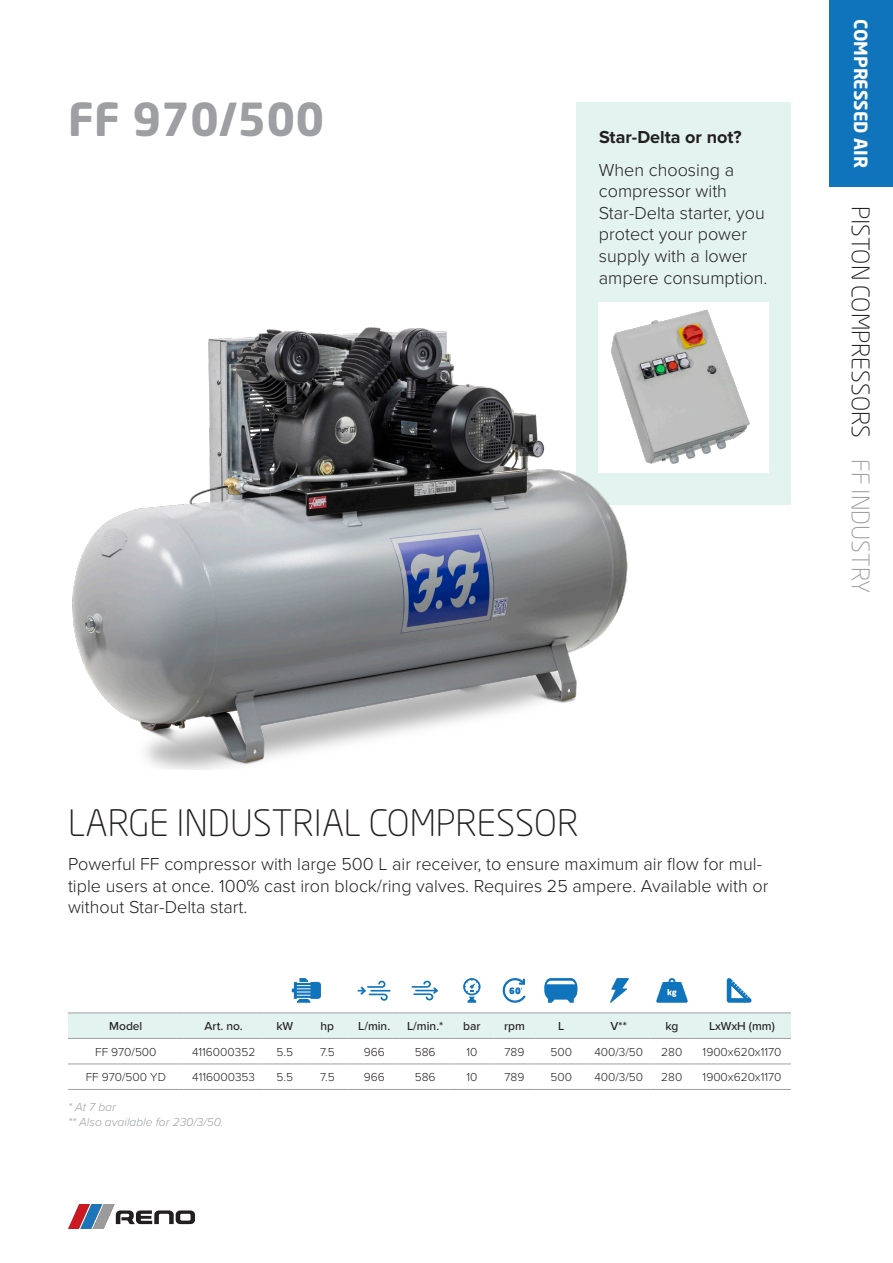
<style>
.page{position:relative;width:893px;height:1263px;background:#fff}
.page>*{position:absolute;margin:0;border:0;box-sizing:border-box;transform-origin:0 0}
.t1{font:700 45px "Neo Sans W1 G";color:#9d9fa2}
.t2{font:300 36px "Neo Sans W1 G";color:#231f20}
.t3{font:300 24px "Neo Sans W1 G";color:#231f20}
.Kapitel-2{font:300 24px "Neo Sans W1 G";color:#9d9fa2}
.t4{font:300 18px/21.6px "Proxima Nova";color:#231f20}
.t5{font:700 18px "Proxima Nova";color:#231f20}
.t6{font:700 18px "Neo Sans W1 G";color:#fff}
.Tabeltekst{font:300 12px "Proxima Nova";color:#231f20}
.Tabeltekst-2{font:500 12px "Proxima Nova";color:#231f20}
.Tabel_noter{font:italic 300 12px "Proxima Nova";color:#9d9fa2}
</style>
<div class="page">
<div style="left:829px;top:0;width:64px;height:187px;background:#1074bc"></div>
<div style="left:68px;top:1013px;width:723px;height:25px;background:#e3f3f0"></div>
<hr style="left:68px;top:1012px;width:116px;height:1px;background:#9d9fa2">
<hr style="left:184px;top:1012px;width:80px;height:1px;background:#9d9fa2">
<hr style="left:264px;top:1012px;width:42px;height:1px;background:#9d9fa2">
<hr style="left:306px;top:1012px;width:43px;height:1px;background:#9d9fa2">
<hr style="left:349px;top:1012px;width:51px;height:1px;background:#9d9fa2">
<hr style="left:400px;top:1012px;width:51px;height:1px;background:#9d9fa2">
<hr style="left:451px;top:1012px;width:42px;height:1px;background:#9d9fa2">
<hr style="left:493px;top:1012px;width:43px;height:1px;background:#9d9fa2">
<hr style="left:536px;top:1012px;width:51px;height:1px;background:#9d9fa2">
<hr style="left:587px;top:1012px;width:64px;height:1px;background:#9d9fa2">
<hr style="left:651px;top:1012px;width:42px;height:1px;background:#9d9fa2">
<hr style="left:693px;top:1012px;width:98px;height:1px;background:#9d9fa2">
<hr style="left:68px;top:1038px;width:116px;height:1px;background:#9d9fa2">
<hr style="left:184px;top:1038px;width:80px;height:1px;background:#9d9fa2">
<hr style="left:264px;top:1038px;width:42px;height:1px;background:#9d9fa2">
<hr style="left:306px;top:1038px;width:43px;height:1px;background:#9d9fa2">
<hr style="left:349px;top:1038px;width:51px;height:1px;background:#9d9fa2">
<hr style="left:400px;top:1038px;width:51px;height:1px;background:#9d9fa2">
<hr style="left:451px;top:1038px;width:42px;height:1px;background:#9d9fa2">
<hr style="left:493px;top:1038px;width:43px;height:1px;background:#9d9fa2">
<hr style="left:536px;top:1038px;width:51px;height:1px;background:#9d9fa2">
<hr style="left:587px;top:1038px;width:64px;height:1px;background:#9d9fa2">
<hr style="left:651px;top:1038px;width:42px;height:1px;background:#9d9fa2">
<hr style="left:693px;top:1038px;width:98px;height:1px;background:#9d9fa2">
<hr style="left:68px;top:1063px;width:116px;height:1px;background:#9d9fa2">
<hr style="left:184px;top:1063px;width:80px;height:1px;background:#9d9fa2">
<hr style="left:264px;top:1063px;width:42px;height:1px;background:#9d9fa2">
<hr style="left:306px;top:1063px;width:43px;height:1px;background:#9d9fa2">
<hr style="left:349px;top:1063px;width:51px;height:1px;background:#9d9fa2">
<hr style="left:400px;top:1063px;width:51px;height:1px;background:#9d9fa2">
<hr style="left:451px;top:1063px;width:42px;height:1px;background:#9d9fa2">
<hr style="left:493px;top:1063px;width:43px;height:1px;background:#9d9fa2">
<hr style="left:536px;top:1063px;width:51px;height:1px;background:#9d9fa2">
<hr style="left:587px;top:1063px;width:64px;height:1px;background:#9d9fa2">
<hr style="left:651px;top:1063px;width:42px;height:1px;background:#9d9fa2">
<hr style="left:693px;top:1063px;width:98px;height:1px;background:#9d9fa2">
<hr style="left:68px;top:1089px;width:116px;height:1px;background:#9d9fa2">
<hr style="left:184px;top:1089px;width:80px;height:1px;background:#9d9fa2">
<hr style="left:264px;top:1089px;width:42px;height:1px;background:#9d9fa2">
<hr style="left:306px;top:1089px;width:43px;height:1px;background:#9d9fa2">
<hr style="left:349px;top:1089px;width:51px;height:1px;background:#9d9fa2">
<hr style="left:400px;top:1089px;width:51px;height:1px;background:#9d9fa2">
<hr style="left:451px;top:1089px;width:42px;height:1px;background:#9d9fa2">
<hr style="left:493px;top:1089px;width:43px;height:1px;background:#9d9fa2">
<hr style="left:536px;top:1089px;width:51px;height:1px;background:#9d9fa2">
<hr style="left:587px;top:1089px;width:64px;height:1px;background:#9d9fa2">
<hr style="left:651px;top:1089px;width:42px;height:1px;background:#9d9fa2">
<hr style="left:693px;top:1089px;width:98px;height:1px;background:#9d9fa2">
<svg style="left:292px;top:978px;width:29px;height:25px"></svg>
<svg style="left:412px;top:981px;width:26px;height:19px"></svg>
<svg style="left:463px;top:978px;width:18px;height:25px"></svg>
<svg style="left:503px;top:978px;width:22px;height:25px"></svg>
<svg style="left:544px;top:978px;width:33px;height:25px"></svg>
<svg style="left:610px;top:978px;width:19px;height:25px"></svg>
<svg style="left:727px;top:978px;width:25px;height:25px"></svg>
<svg style="left:656px;top:978px;width:32px;height:25px"></svg>
<svg style="left:357px;top:981px;width:33px;height:20px"></svg>
<div style="left:576px;top:102px;width:215px;height:403px;background:#e3f3f0"></div>
<img style="left:598px;top:305px;width:171px;height:167px">
<img style="left:72px;top:321px;width:622px;height:448px">
<img style="left:68px;top:1204px;width:126px;height:25px">
<h1 class="t1" style="left:68px;top:91px;width:258px">FF 970/500</h1>
<p class="t5" style="left:599px;top:123px;width:144px">Star-Delta or not?</p>
<p class="t4" style="left:599px;top:158px;width:170px">When choosing a compressor with<br>Star-Delta starter, you protect your power supply with a lower ampere consumption.</p>
<p class="t6" style="left:872px;top:19px;width:151px;rotate:90deg">COMPRESSED AIR</p>
<h3 class="t3" style="left:875px;top:206px;width:231px;rotate:90deg">Piston compressors</h3>
<p class="Kapitel-2" style="left:875px;top:459px;width:136px;rotate:90deg">FF INDUSTRY</p>
<h2 class="t2" style="left:68px;top:800px;width:512px">LARGE INDUSTRIAL COMPRESSOR</h2>
<p class="t4" style="left:68px;top:852px;width:702px">Powerful FF compressor with large 500 L air receiver, to ensure maximum air flow for mul&shy;tiple users at once. 100% cast iron block/ring valves. Requires 25 ampere. Available with or without Star-Delta start.</p>
<p class="Tabeltekst-2" style="left:109px;top:1017px;width:35px">Model</p>
<p class="Tabeltekst-2" style="left:205px;top:1017px;width:40px">Art. no.</p>
<p class="Tabeltekst-2" style="left:277px;top:1017px;width:18px">kW</p>
<p class="Tabeltekst-2" style="left:321px;top:1017px;width:15px">hp</p>
<p class="Tabeltekst-2" style="left:358px;top:1017px;width:34px">L/min.</p>
<p class="Tabeltekst-2" style="left:407px;top:1017px;width:38px">L/min.*</p>
<p class="Tabeltekst-2" style="left:463px;top:1017px;width:19px">bar</p>
<p class="Tabeltekst-2" style="left:504px;top:1017px;width:22px">rpm</p>
<p class="Tabeltekst-2" style="left:558px;top:1017px;width:8px">L</p>
<p class="Tabeltekst-2" style="left:611px;top:1017px;width:18px">V**</p>
<p class="Tabeltekst-2" style="left:665px;top:1017px;width:14px">kg</p>
<p class="Tabeltekst-2" style="left:709px;top:1017px;width:67px">LxWxH (mm)</p>
<p class="Tabeltekst" style="left:95px;top:1043px;width:63px">FF 970/500</p>
<p class="Tabeltekst" style="left:192px;top:1043px;width:65px">4116000352</p>
<p class="Tabeltekst" style="left:277px;top:1043px;width:18px">5.5</p>
<p class="Tabeltekst" style="left:320px;top:1043px;width:16px">7.5</p>
<p class="Tabeltekst" style="left:364px;top:1043px;width:23px">966</p>
<p class="Tabeltekst" style="left:415px;top:1043px;width:22px">586</p>
<p class="Tabeltekst" style="left:466px;top:1043px;width:12px">10</p>
<p class="Tabeltekst" style="left:505px;top:1043px;width:21px">789</p>
<p class="Tabeltekst" style="left:550px;top:1043px;width:23px">500</p>
<p class="Tabeltekst" style="left:594px;top:1043px;width:50px">400/3/50</p>
<p class="Tabeltekst" style="left:661px;top:1043px;width:23px">280</p>
<p class="Tabeltekst" style="left:703px;top:1043px;width:80px">1900x620x1170</p>
<p class="Tabeltekst" style="left:86px;top:1068px;width:82px">FF 970/500 YD</p>
<p class="Tabeltekst" style="left:192px;top:1068px;width:64px">4116000353</p>
<p class="Tabeltekst" style="left:277px;top:1068px;width:18px">5.5</p>
<p class="Tabeltekst" style="left:320px;top:1068px;width:16px">7.5</p>
<p class="Tabeltekst" style="left:364px;top:1068px;width:23px">966</p>
<p class="Tabeltekst" style="left:415px;top:1068px;width:22px">586</p>
<p class="Tabeltekst" style="left:466px;top:1068px;width:12px">10</p>
<p class="Tabeltekst" style="left:505px;top:1068px;width:21px">789</p>
<p class="Tabeltekst" style="left:550px;top:1068px;width:23px">500</p>
<p class="Tabeltekst" style="left:594px;top:1068px;width:50px">400/3/50</p>
<p class="Tabeltekst" style="left:661px;top:1068px;width:23px">280</p>
<p class="Tabeltekst" style="left:703px;top:1068px;width:80px">1900x620x1170</p>
<p class="Tabel_noter" style="left:68px;top:1098px;width:49px">* At 7 bar</p>
<p class="Tabel_noter" style="left:68px;top:1112px;width:157px">** Also available for 230/3/50.</p>
</div>
